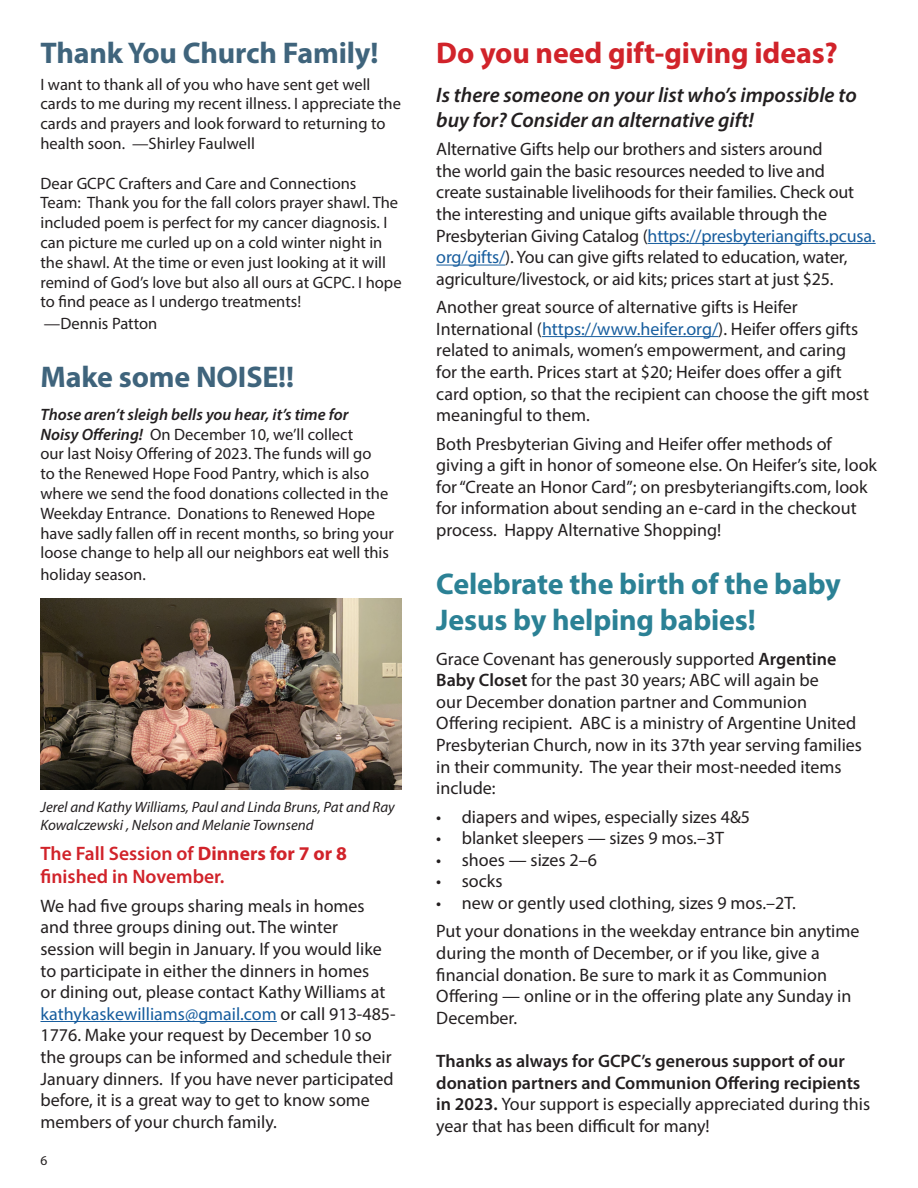
<style>
.page{position:relative;width:918px;height:1188px;background:#fff}
.page>*{position:absolute;margin:0;border:0;box-sizing:border-box;transform-origin:0 0}
.t1{font:700 30px/36px "Myriad Pro";letter-spacing:-.005em;color:#2b8195}
.t2{font:700 30px "Myriad Pro";letter-spacing:-.005em;color:#3f647c}
.t3{font:700 30px "Myriad Pro";letter-spacing:-.005em;color:#d1232a}
.t4{font:italic 600 21px/25.2px "Myriad Pro";color:#231f20}
.t5{font:600 19.5px/23.4px "Myriad Pro";color:#d1232a}
.t6{font:18px/21.6px "Myriad Pro";color:#231f20}
.t7{font:600 18px/21.6px "Myriad Pro";color:#231f20}
.t8{font:16.5px/19.8px "Myriad Pro";color:#231f20}
.t9{font:italic 15px/18px "Myriad Pro";color:#231f20}
.t10{font:13.5px "Myriad Pro";color:#231f20}
.s1{font-weight:600;font-style:italic}
.s2{font-weight:700}
.s3{color:#175d9e}
.s4{font-weight:600}
.s5{font-weight:400}
</style>
<div class="page">
<hr style="left:40px;top:1021px;width:237px;height:1px;background:#175d9e">
<hr style="left:648px;top:243px;width:228px;height:1px;background:#175d9e">
<hr style="left:436px;top:265px;width:69px;height:1px;background:#175d9e">
<hr style="left:542px;top:336px;width:176px;height:1px;background:#175d9e">
<img style="left:40px;top:599px;width:362px;height:190px">
<h1 class="t2" style="left:40px;top:33px;width:340px">Thank You Church Family!</h1>
<p class="t8" style="left:40px;top:74px;width:362px">I want to thank all of you who have sent get well cards to me during my recent illness. I appreciate the cards and prayers and look forward to returning to health soon. —Shirley Faulwell</p>
<p class="t8" style="left:40px;top:173px;width:363px">Dear GCPC Crafters and Care and Connections<br>Team: Thank you for the fall colors prayer shawl. The included poem is perfect for my cancer diagnosis. I can picture me curled up on a cold winter night in the shawl. At the time or even just looking at it will remind of God’s love but also all ours at GCPC. I hope to find peace as I undergo treatments!</p>
<p class="t8" style="left:44px;top:313px;width:115px">—Dennis Patton</p>
<h1 class="t2" style="left:40px;top:357px;width:255px">Make some NOISE!!</h1>
<p class="t8" style="left:40px;top:404px;width:355px"><span class="s1">Those aren’t sleigh bells you hear, it’s time for<br>Noisy Offering!</span> On December 10, we’ll collect<br>our last Noisy Offering of 2023. The funds will go<br>to the Renewed Hope Food Pantry, which is also where we send the food donations collected in the Weekday Entrance. Donations to Renewed Hope have sadly fallen off in recent months, so bring your loose change to help all our neighbors eat well this</p>
<p class="t8" style="left:40px;top:564px;width:107px">holiday season.</p>
<p class="t9" style="left:40px;top:798px;width:356px">Jerel and Kathy Williams, Paul and Linda Bruns, Pat and Ray<br>Kowalczewski , Nelson and Melanie Townsend</p>
<p class="t5" style="left:40px;top:841px;width:308px">The Fall Session of <span class="s2">Dinners for 7 or 8 </span>finished in November.</p>
<p class="t6" style="left:40px;top:895px;width:357px">We had five groups sharing meals in homes and three groups dining out. The winter session will begin in January. If you would like to participate in either the dinners in homes<br>or dining out, please contact Kathy Williams at <span class="s3">kathykaskewilliams@gmail.com</span> or call 913-485- 1776. Make your request by December 10 so the groups can be informed and schedule their January dinners. If you have never participated before, it is a great way to get to know some members of your church family.</p>
<p class="t10" style="left:40px;top:1152px;width:8px">6</p>
<h1 class="t3" style="left:436px;top:33px;width:403px">Do you need gift-giving ideas?</h1>
<p class="t4" style="left:436px;top:82px;width:422px">Is there someone on your list who’s impossible to buy for? Consider an alternative gift!</p>
<p class="t6" style="left:436px;top:138px;width:441px">Alternative Gifts help our brothers and sisters around<br>the world gain the basic resources needed to live and<br>create sustainable livelihoods for their families. Check out the interesting and unique gifts available through the Presbyterian Giving Catalog (<span class="s3">https://presbyteriangifts.pcusa. org/gifts/</span>). You can give gifts related to education, water, agriculture/livestock, or aid kits; prices start at just $25.</p>
<p class="t6" style="left:436px;top:296px;width:434px">Another great source of alternative gifts is Heifer International (<span class="s3">https://www.heifer.org/</span>). Heifer offers gifts related to animals, women’s empowerment, and caring for the earth. Prices start at $20; Heifer does offer a gift card option, so that the recipient can choose the gift most meaningful to them.</p>
<p class="t6" style="left:436px;top:432px;width:442px">Both Presbyterian Giving and Heifer offer methods of giving a gift in honor of someone else. On Heifer’s site, look for “Create an Honor Card”; on presbyteriangifts.com, look for information about sending an e-card in the checkout process. Happy Alternative Shopping!</p>
<h1 class="t1" style="left:436px;top:564px;width:406px">Celebrate the birth of the baby<br>Jesus by helping babies!</h1>
<p class="t6" style="left:436px;top:648px;width:427px">Grace Covenant has generously supported <span class="s4">Argentine Baby Closet</span> for the past 30 years; ABC will again be<br>our December donation partner and Communion Offering recipient. ABC is a ministry of Argentine United Presbyterian Church, now in its 37th year serving families in their community. The year their most-needed items include:</p>
<p class="t6" style="left:436px;top:805px;width:315px">• diapers and wipes, especially sizes 4&amp;5</p>
<p class="t6" style="left:436px;top:827px;width:289px">• blanket sleepers — sizes 9 mos.–3T</p>
<p class="t6" style="left:436px;top:849px;width:162px">• shoes — sizes 2–6</p>
<p class="t6" style="left:436px;top:870px;width:68px">• socks</p>
<p class="t6" style="left:436px;top:889px;width:425px;line-height:28.3px">• new or gently used clothing, sizes 9 mos.–2T.<br>Put your donations in the weekday entrance bin anytime</p>
<p class="t6" style="left:436px;top:942px;width:417px">during the month of December, or if you like, give a financial donation. Be sure to mark it as Communion Offering — online or in the offering plate any Sunday in December.</p>
<p class="t7" style="left:436px;top:1050px;width:435px">Thanks as always for GCPC’s generous support of our donation partners and Communion Offering recipients in 2023. <span class="s5">Your support is especially appreciated during this year that has been difficult for many!</span></p>
</div>
